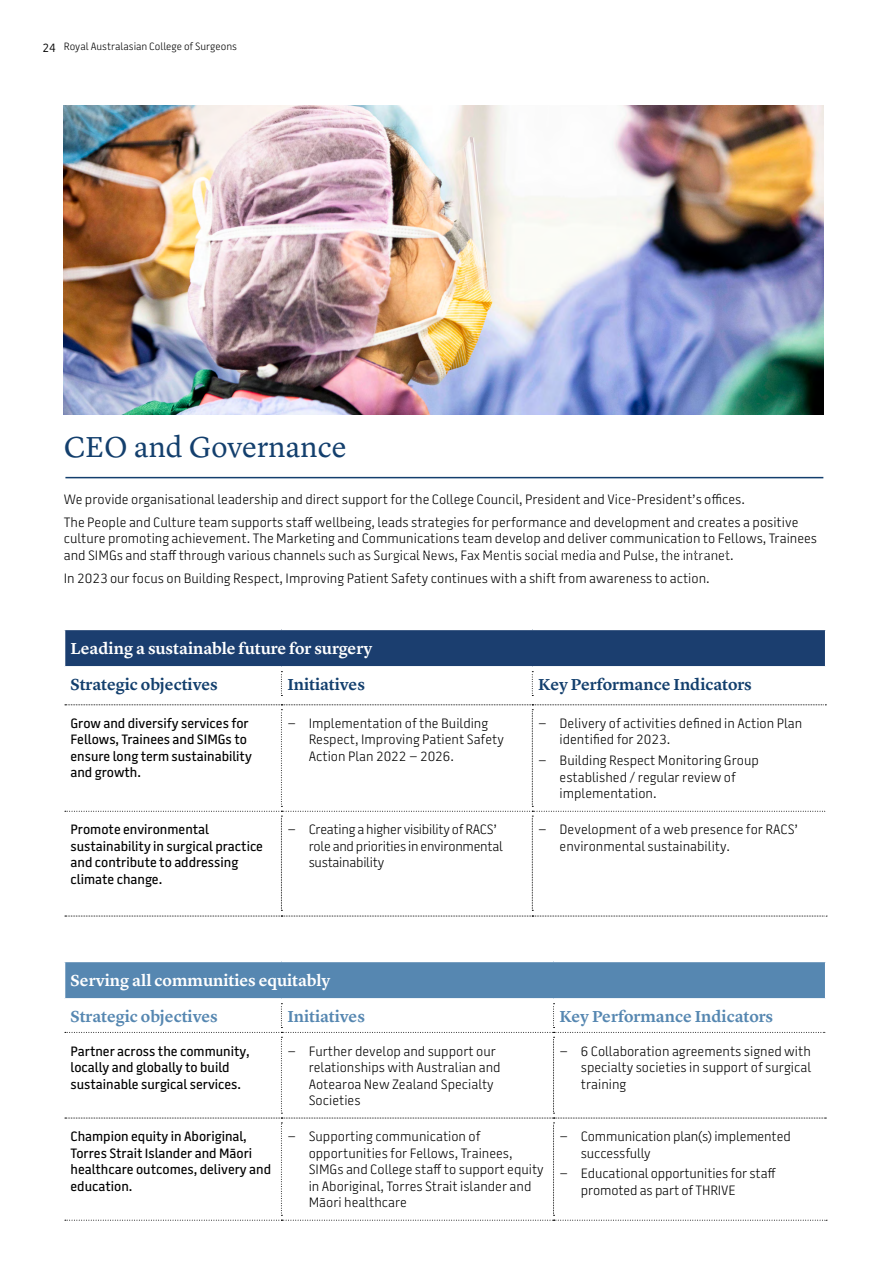
<style>
.page{position:relative;width:893px;height:1263px;background:#fff}
.page>*{position:absolute;margin:0;border:0;box-sizing:border-box;transform-origin:0 0}
.t1{font:30px "Lyon Text";color:#133f6d}
.t2{font:600 16.5px "Lyon Text";color:#fff}
.t3{font:600 16.5px "Lyon Text";letter-spacing:-.005em;color:#133f6d}
.t4{font:600 16.5px "Lyon Text";letter-spacing:-.005em;color:#5687b1}
.t5{font:300 13.5px/16.5px "Battersea SANS";color:#000}
.t6{font:300 13.5px/23px "Battersea";color:#000}
.t7{font:500 13.5px/16.5px "Battersea SANS";color:#000}
.t8{font:300 13.5px/16.5px "Battersea SANS";letter-spacing:-.02em;color:#000}
.t9{font:300 10.5px "Battersea SANS";color:#000}
.s1{font-weight:400;font-size:12px}
.s2{font-family:"Battersea"}
</style>
<div class="page">
<hr style="left:65px;top:477px;width:758px;height:1px;background:#133f6d">
<div style="left:65px;top:629px;width:761px;height:38px;background:#1b3e6f"></div>
<hr style="left:64px;top:629px;width:217px;height:1px;background:#fff">
<hr style="left:281px;top:629px;width:251px;height:1px;background:#fff">
<hr style="left:532px;top:629px;width:294px;height:1px;background:#fff">
<hr style="left:825px;top:630px;width:1px;height:36px;background:#fff">
<hr style="left:64px;top:666px;width:217px;height:1px;background:#fff">
<hr style="left:281px;top:666px;width:251px;height:1px;background:#fff">
<hr style="left:532px;top:666px;width:294px;height:1px;background:#fff">
<svg style="left:65px;top:671px;width:762px;height:246px"></svg>
<div style="left:65px;top:961px;width:761px;height:38px;background:#5687b1"></div>
<hr style="left:64px;top:961px;width:217px;height:1px;background:#fff">
<hr style="left:281px;top:961px;width:273px;height:1px;background:#fff">
<hr style="left:554px;top:961px;width:272px;height:1px;background:#fff">
<hr style="left:825px;top:962px;width:1px;height:36px;background:#fff">
<hr style="left:64px;top:998px;width:217px;height:1px;background:#fff">
<hr style="left:281px;top:998px;width:273px;height:1px;background:#fff">
<hr style="left:554px;top:998px;width:272px;height:1px;background:#fff">
<svg style="left:65px;top:1003px;width:762px;height:218px"></svg>
<img style="left:64px;top:105px;width:759px;height:310px">
<p class="t9" style="left:43px;top:40px;width:196px"><span class="s1">24</span> Royal Australasian College of Surgeons</p>
<h1 class="t1" style="left:64px;top:424px;width:284px">CEO and Governance</h1>
<p class="t6" style="left:64px;top:488px;width:736px">We provide organisational leadership and direct support for the College Council, President and Vice-President’s offices.<br>The People and Culture team supports staff wellbeing, leads strategies for performance and development and creates a positive</p>
<p class="t6" style="left:64px;top:531px;width:755px;line-height:16.5px">culture promoting achievement. The Marketing and Communications team develop and deliver communication to Fellows, Trainees and SIMGs and staff through various channels such as Surgical News, Fax Mentis social media and Pulse, the intranet.</p>
<p class="t6" style="left:64px;top:567px;width:647px">In 2023 our focus on Building Respect, Improving Patient Safety continues with a shift from awareness to action.</p>
<p class="t2" style="left:71px;top:635px;width:303px">Leading a sustainable future for surgery</p>
<p class="t3" style="left:71px;top:671px;width:149px">Strategic objectives</p>
<p class="t3" style="left:287px;top:671px;width:79px">Initiatives</p>
<p class="t3" style="left:538px;top:671px;width:215px">Key Performance Indicators</p>
<p class="t7" style="left:71px;top:715px;width:183px">Grow and diversify services for<br>Fellows, Trainees and SIMGs to ensure long term sustainability and growth.</p>
<p class="t5" style="left:309px;top:715px;width:197px;text-indent:-21px"><span class="s2">–</span> Implementation of the Building<br>Respect, Improving Patient Safety<br>Action Plan 2022 – 2026.</p>
<p class="t5" style="left:560px;top:715px;width:244px;text-indent:-21px"><span class="s2">–</span> Delivery of activities defined in Action Plan identified for 2023.</p>
<p class="t5" style="left:560px;top:752px;width:201px;text-indent:-21px"><span class="s2">–</span> Building Respect Monitoring Group established / regular review of implementation.</p>
<p class="t7" style="left:71px;top:822px;width:194px">Promote environmental sustainability in surgical practice and contribute to addressing climate change.</p>
<p class="t8" style="left:309px;top:822px;width:196px;text-indent:-21px"><span class="s2">–</span> Creating a higher visibility of RACS’ role and priorities in environmental sustainability</p>
<p class="t5" style="left:560px;top:822px;width:240px;text-indent:-21px"><span class="s2">–</span> Development of a web presence for RACS’ environmental sustainability.</p>
<p class="t2" style="left:71px;top:967px;width:261px">Serving all communities equitably</p>
<p class="t4" style="left:71px;top:1003px;width:149px">Strategic objectives</p>
<p class="t4" style="left:287px;top:1003px;width:79px">Initiatives</p>
<p class="t4" style="left:559px;top:1003px;width:215px">Key Performance Indicators</p>
<p class="t7" style="left:71px;top:1043px;width:181px">Partner across the community, locally and globally to build sustainable surgical services.</p>
<p class="t5" style="left:309px;top:1043px;width:193px;text-indent:-21px"><span class="s2">–</span> Further develop and support our relationships with Australian and<br>Aotearoa New Zealand Specialty<br>Societies</p>
<p class="t5" style="left:581px;top:1043px;width:232px;text-align:justify;text-indent:-21px"><span class="s2">–</span> 6 Collaboration agreements signed with specialty societies in support of surgical training</p>
<p class="t7" style="left:71px;top:1128px;width:202px">Champion equity in Aboriginal,<br>Torres Strait Islander and Māori healthcare outcomes, delivery and education.</p>
<p class="t5" style="left:309px;top:1128px;width:237px;text-indent:-21px"><span class="s2">–</span> Supporting communication of opportunities for Fellows, Trainees, SIMGs and College staff to support equity in Aboriginal, Torres Strait islander and Māori healthcare</p>
<p class="t5" style="left:581px;top:1128px;width:211px;text-indent:-21px"><span class="s2">–</span> Communication plan(s) implemented successfully</p>
<p class="t5" style="left:581px;top:1166px;width:197px;text-indent:-21px"><span class="s2">–</span> Educational opportunities for staff promoted as part of THRIVE</p>
</div>
